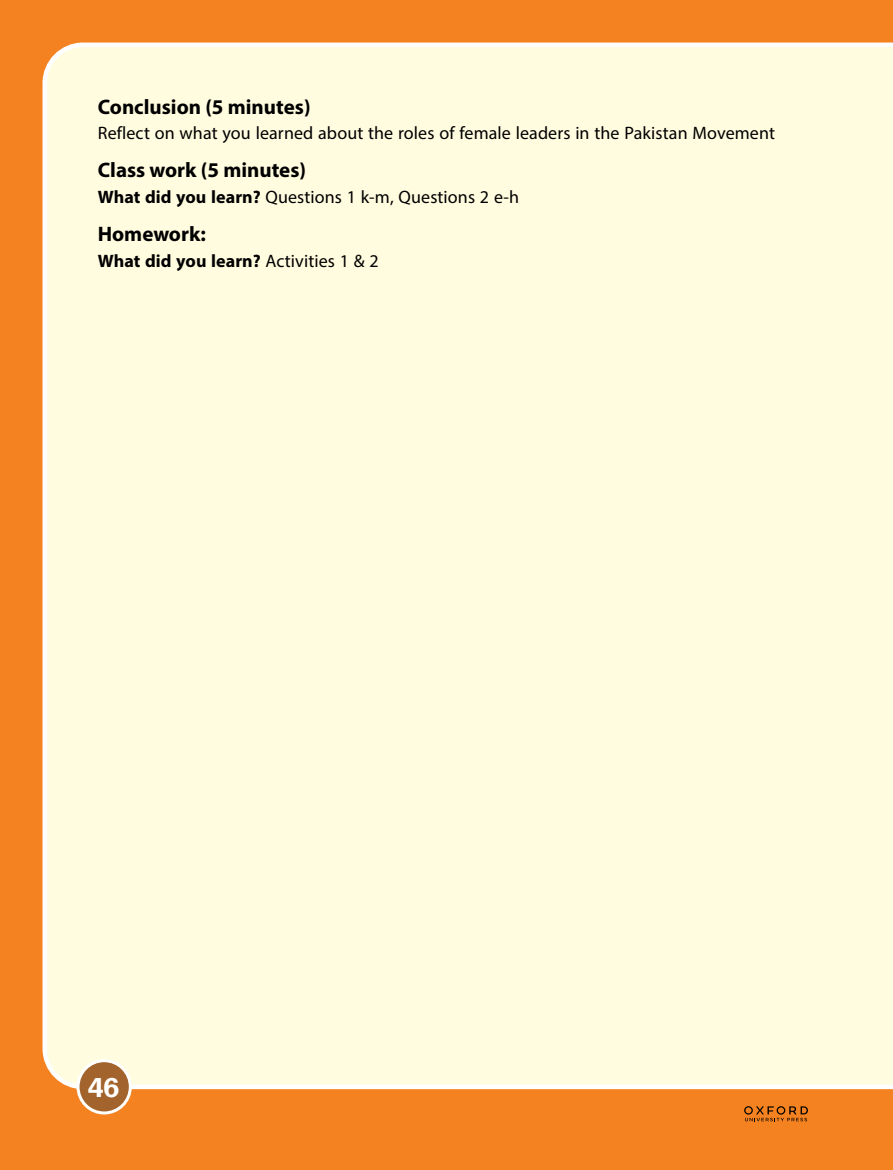
<style>
.page{position:relative;width:893px;height:1170px;background:#fff}
.page>*{position:absolute;margin:0;border:0;box-sizing:border-box;transform-origin:0 0}
.t1{font:700 27px "Forma DJR Text";color:#fff}
.t2{font:700 21px "Myriad Pro";color:#000}
.t3{font:18px "Myriad Pro";letter-spacing:.005em;color:#000}
.t4{font:700 18px "Myriad Pro";letter-spacing:.005em;color:#000}
.s1{font-weight:700}
.s2{font-weight:400}
</style>
<div class="page">
<div style="left:0;top:0;width:893px;height:1169px;background:#f58220"></div>
<div style="left:42px;top:42px;width:851px;height:1049px;background:#fffcdf"></div>
<svg style="left:744px;top:1106px;width:64px;height:15px"></svg>
<div style="left:78px;top:1060px;width:52px;height:52px;background:#a3632c;border-radius:50%"></div>
<div style="left:77px;top:1059px;width:55px;height:55px;border:3px solid #fff;border-radius:50%"></div>
<p class="t2" style="left:98px;top:93px;width:214px">Conclusion (5 minutes)</p>
<p class="t3" style="left:98px;top:122px;width:679px">Reflect on what you learned about the roles of female leaders in the Pakistan Movement</p>
<p class="t2" style="left:98px;top:157px;width:210px">Class work (5 minutes)</p>
<p class="t3" style="left:98px;top:186px;width:423px"><span class="s1">What did you learn?</span> Questions 1 k-m, Questions 2 e-h</p>
<p class="t2" style="left:98px;top:220px;width:110px">Homework:</p>
<p class="t4" style="left:98px;top:249px;width:282px">What did you learn? <span class="s2">Activities 1 &amp; 2</span></p>
<h1 class="t1" style="left:88px;top:1066px;width:33px">46</h1>
</div>
